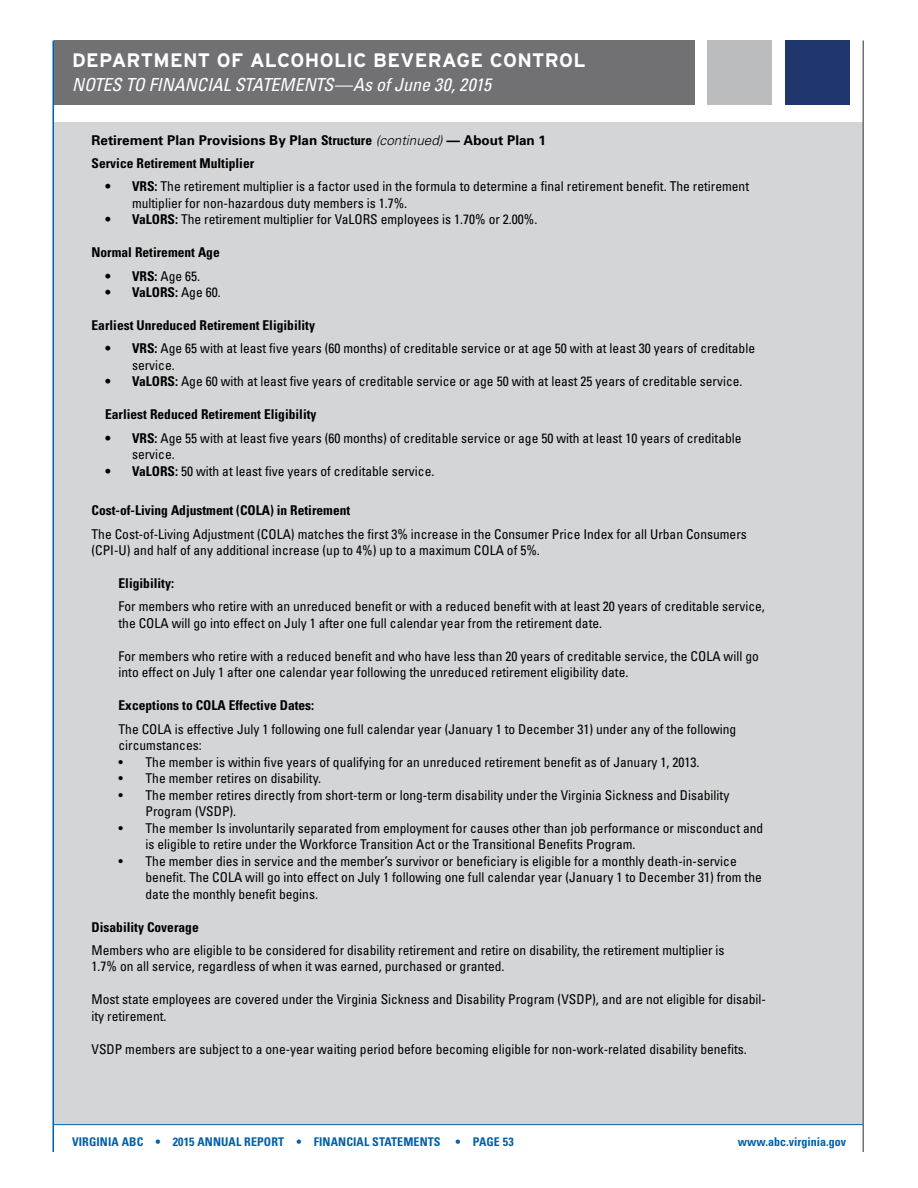
<style>
.page{position:relative;width:918px;height:1188px;background:#fff}
.page>*{position:absolute;margin:0;border:0;box-sizing:border-box;transform-origin:0 0}
.t1{font:700 19.5px "Interstate";letter-spacing:.015em;color:#fff}
.t2{font:italic condensed 18px "Univers";letter-spacing:-.005em;color:#fff}
.t3{font:condensed 13.5px/16.5px "Univers";color:#000}
.t4{font:700 condensed 13.5px "Univers";color:#000}
.t5{font:700 13.5px/23.2px "Univers";color:#000}
.t6{font:700 condensed 12px "Univers";letter-spacing:.01em;color:#0060a9}
.s1{font-stretch:condensed}
.s2{font-weight:300;font-style:italic}
.s3{font-weight:700}
.s4{font-weight:400}
</style>
<div class="page">
<div style="left:54px;top:123px;width:810px;height:1001px;background:#d4d5d7"></div>
<hr style="left:52px;top:40px;width:2px;height:1112px;background:#0060a9">
<hr style="left:53px;top:1124px;width:811px;height:1px;background:#0060a9">
<hr style="left:862px;top:40px;width:2px;height:1112px;background:#717073">
<div style="left:54px;top:41px;width:641px;height:64px;background:#717073"></div>
<div style="left:708px;top:41px;width:64px;height:64px;background:#babcbe"></div>
<div style="left:785px;top:41px;width:65px;height:64px;background:#1f376c"></div>
<h1 class="t1" style="left:72px;top:49px;width:515px">DEPARTMENT OF ALCOHOLIC BEVERAGE CONTROL</h1>
<h2 class="t2" style="left:72px;top:74px;width:421px">NOTES TO FINANCIAL STATEMENTS—As of June 30, 2015</h2>
<p class="t5" style="left:92px;top:128px;width:456px">Retirement Plan Provisions By Plan <span class="s1">Structure</span> <span class="s2">(continued)</span> — About Plan 1<br><span class="s1">Service Retirement Multiplier</span></p>
<p class="t3" style="left:132px;top:178px;width:619px;text-indent:-27px"><span class="s3">• VRS:</span> The retirement multiplier is a factor used in the formula to determine a final retirement benefit. The retirement multiplier for non-hazardous duty members is 1.7%.</p>
<p class="t3" style="left:105px;top:211px;width:434px"><span class="s3">• VaLORS:</span> The retirement multiplier for VaLORS employees is 1.70% or 2.00%.</p>
<p class="t4" style="left:92px;top:244px;width:130px">Normal Retirement Age</p>
<p class="t3" style="left:105px;top:267px;width:97px"><span class="s3">• VRS:</span> Age 65.</p>
<p class="t4" style="left:105px;top:284px;width:117px">• VaLORS: <span class="s4">Age 60.</span></p>
<p class="t4" style="left:92px;top:317px;width:225px">Earliest Unreduced Retirement Eligibility</p>
<p class="t3" style="left:132px;top:340px;width:625px;text-indent:-27px"><span class="s3">• VRS:</span> Age 65 with at least five years (60 months) of creditable service or at age 50 with at least 30 years of creditable service.</p>
<p class="t3" style="left:105px;top:373px;width:639px"><span class="s3">• VaLORS:</span> Age 60 with at least five years of creditable service or age 50 with at least 25 years of creditable service.</p>
<p class="t4" style="left:105px;top:406px;width:213px">Earliest Reduced Retirement Eligibility</p>
<p class="t3" style="left:132px;top:429px;width:611px;text-indent:-27px"><span class="s3">• VRS:</span> Age 55 with at least five years (60 months) of creditable service or age 50 with at least 10 years of creditable service.</p>
<p class="t3" style="left:105px;top:462px;width:331px"><span class="s3">• VaLORS:</span> 50 with at least five years of creditable service.</p>
<p class="t4" style="left:92px;top:502px;width:260px">Cost-of-Living Adjustment (COLA) in Retirement</p>
<p class="t3" style="left:92px;top:525px;width:657px">The Cost-of-Living Adjustment (COLA) matches the first 3% increase in the Consumer Price Index for all Urban Consumers (CPI-U) and half of any additional increase (up to 4%) up to a maximum COLA of 5%.</p>
<p class="t4" style="left:119px;top:575px;width:57px">Eligibility:</p>
<p class="t3" style="left:119px;top:598px;width:648px">For members who retire with an unreduced benefit or with a reduced benefit with at least 20 years of creditable service, the COLA will go into effect on July 1 after one full calendar year from the retirement date.</p>
<p class="t3" style="left:119px;top:647px;width:642px">For members who retire with a reduced benefit and who have less than 20 years of creditable service, the COLA will go into effect on July 1 after one calendar year following the unreduced retirement eligibility date.</p>
<p class="t4" style="left:119px;top:697px;width:197px">Exceptions to COLA Effective Dates:</p>
<p class="t3" style="left:119px;top:720px;width:619px">The COLA is effective July 1 following one full calendar year (January 1 to December 31) under any of the following circumstances:</p>
<p class="t3" style="left:119px;top:753px;width:583px">• The member is within five years of qualifying for an unreduced retirement benefit as of January 1, 2013.</p>
<p class="t3" style="left:119px;top:770px;width:204px">• The member retires on disability.</p>
<p class="t3" style="left:146px;top:786px;width:585px;text-indent:-27px">• The member retires directly from short-term or long-term disability under the Virginia Sickness and Disability<br>Program (VSDP).</p>
<p class="t3" style="left:146px;top:819px;width:619px;text-indent:-27px">• The member Is involuntarily separated from employment for causes other than job performance or misconduct and is eligible to retire under the Workforce Transition Act or the Transitional Benefits Program.</p>
<p class="t3" style="left:146px;top:852px;width:618px;text-indent:-27px">• The member dies in service and the member’s survivor or beneficiary is eligible for a monthly death-in-service benefit. The COLA will go into effect on July 1 following one full calendar year (January 1 to December 31) from the date the monthly benefit begins.</p>
<p class="t4" style="left:92px;top:919px;width:109px">Disability Coverage</p>
<p class="t3" style="left:92px;top:941px;width:635px">Members who are eligible to be considered for disability retirement and retire on disability, the retirement multiplier is<br>1.7% on all service, regardless of when it was earned, purchased or granted.</p>
<p class="t3" style="left:92px;top:991px;width:676px">Most state employees are covered under the Virginia Sickness and Disability Program (VSDP), and are not eligible for disabil&shy;ity retirement.</p>
<p class="t3" style="left:92px;top:1040px;width:657px">VSDP members are subject to a one-year waiting period before becoming eligible for non-work-related disability benefits.</p>
<p class="t6" style="left:72px;top:1135px;width:370px">VIRGINIA ABC • 2015 ANNUAL REPORT • FINANCIAL STATEMENTS</p>
<p class="t6" style="left:456px;top:1135px;width:60px">• PAGE 53</p>
<p class="t6" style="left:738px;top:1135px;width:110px">www.abc.virginia.gov</p>
</div>
